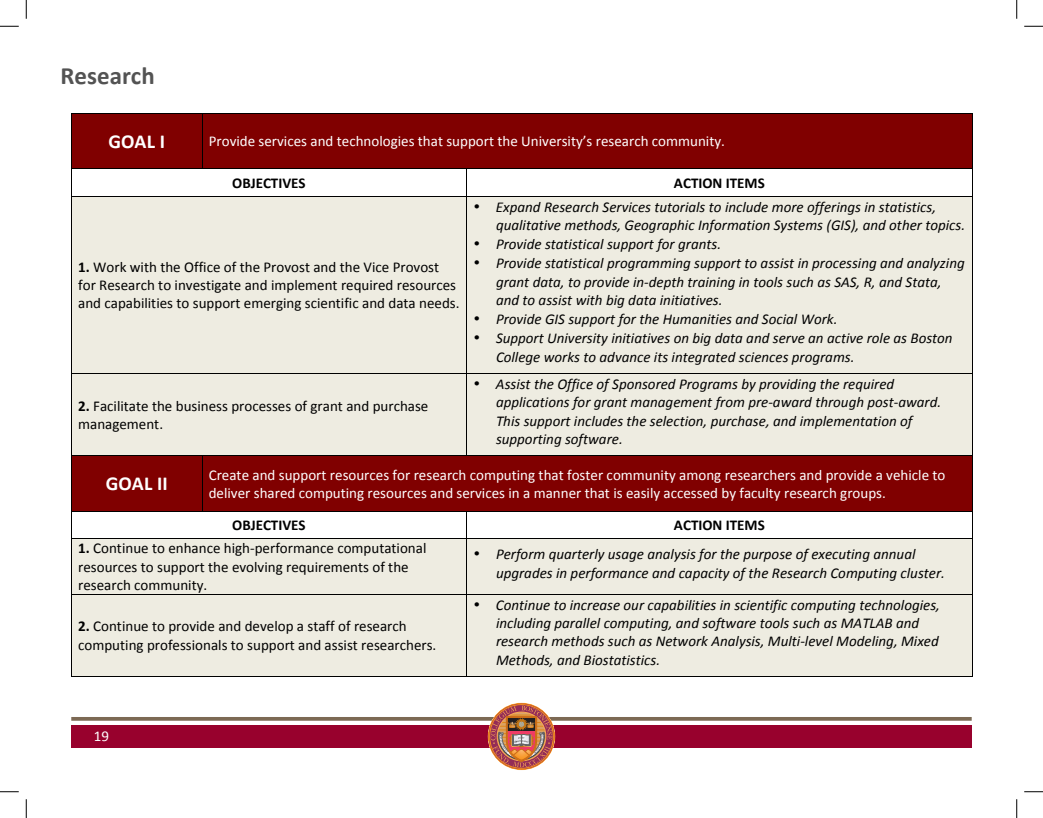
<style>
.page{position:relative;width:1043px;height:818px;background:#fff}
.page>*{position:absolute;margin:0;border:0;box-sizing:border-box;transform-origin:0 0}
.t1{font:700 24.88px "Calibri";color:#535353}
.t2{font:700 19.75px "Calibri";letter-spacing:.005em;color:#fff}
.t3{font:italic 15px/18.2px "Calibri";color:#000}
.t4{font:15px/18.2px "Calibri";color:#000}
.t5{font:15px/18.2px "Calibri";color:#fff}
.t6{font:700 15px "Calibri";color:#000}
.s1{font-weight:700}
</style>
<div class="page">
<div style="left:71px;top:725px;width:900px;height:22px;background:#98012d"></div>
<hr style="left:71px;top:717px;width:900px;height:3px;background:#7c6954">
<svg style="left:489px;top:703px;width:65px;height:66px"></svg>
<div style="left:72px;top:113px;width:130px;height:55px;background:#800000"></div>
<div style="left:202px;top:113px;width:769px;height:55px;background:#800000"></div>
<hr style="left:72px;top:113px;width:130px;height:1px;background:#000">
<hr style="left:202px;top:113px;width:769px;height:1px;background:#000">
<hr style="left:71px;top:113px;width:1px;height:55px;background:#000">
<hr style="left:202px;top:113px;width:1px;height:55px;background:#000">
<hr style="left:971px;top:113px;width:1px;height:55px;background:#000">
<hr style="left:72px;top:168px;width:130px;height:1px;background:#000">
<hr style="left:202px;top:168px;width:264px;height:1px;background:#000">
<hr style="left:467px;top:168px;width:504px;height:1px;background:#000">
<div style="left:72px;top:197px;width:394px;height:176px;background:#eeece1"></div>
<div style="left:467px;top:197px;width:504px;height:176px;background:#eeece1"></div>
<svg style="left:71px;top:168px;width:1px;height:29px"></svg>
<hr style="left:72px;top:196px;width:394px;height:1px;background:#000">
<svg style="left:466px;top:168px;width:1px;height:29px"></svg>
<hr style="left:467px;top:196px;width:504px;height:1px;background:#000">
<hr style="left:71px;top:197px;width:1px;height:176px;background:#000">
<hr style="left:466px;top:197px;width:1px;height:176px;background:#000">
<hr style="left:971px;top:197px;width:1px;height:176px;background:#000">
<div style="left:72px;top:373px;width:394px;height:82px;background:#eeece1"></div>
<div style="left:467px;top:373px;width:504px;height:82px;background:#eeece1"></div>
<hr style="left:72px;top:373px;width:394px;height:1px;background:#000">
<hr style="left:467px;top:373px;width:504px;height:1px;background:#000">
<hr style="left:71px;top:373px;width:1px;height:82px;background:#000">
<hr style="left:466px;top:373px;width:1px;height:82px;background:#000">
<hr style="left:971px;top:373px;width:1px;height:82px;background:#000">
<div style="left:72px;top:456px;width:130px;height:54px;background:#800000"></div>
<div style="left:202px;top:456px;width:769px;height:54px;background:#800000"></div>
<hr style="left:72px;top:455px;width:130px;height:1px;background:#000">
<hr style="left:202px;top:455px;width:264px;height:1px;background:#000">
<hr style="left:467px;top:455px;width:504px;height:1px;background:#000">
<hr style="left:71px;top:456px;width:1px;height:54px;background:#000">
<hr style="left:202px;top:456px;width:1px;height:54px;background:#000">
<hr style="left:971px;top:456px;width:1px;height:54px;background:#000">
<hr style="left:72px;top:510px;width:130px;height:1px;background:#000">
<hr style="left:202px;top:510px;width:264px;height:1px;background:#000">
<hr style="left:467px;top:510px;width:504px;height:1px;background:#000">
<div style="left:72px;top:539px;width:394px;height:55px;background:#eeece1"></div>
<div style="left:467px;top:539px;width:504px;height:55px;background:#eeece1"></div>
<svg style="left:71px;top:510px;width:1px;height:29px"></svg>
<hr style="left:72px;top:538px;width:394px;height:1px;background:#000">
<svg style="left:466px;top:510px;width:1px;height:29px"></svg>
<hr style="left:467px;top:538px;width:504px;height:1px;background:#000">
<hr style="left:71px;top:539px;width:1px;height:55px;background:#000">
<hr style="left:466px;top:539px;width:1px;height:55px;background:#000">
<hr style="left:971px;top:539px;width:1px;height:55px;background:#000">
<div style="left:72px;top:594px;width:394px;height:82px;background:#eeece1"></div>
<div style="left:467px;top:594px;width:504px;height:82px;background:#eeece1"></div>
<hr style="left:72px;top:594px;width:394px;height:1px;background:#000">
<hr style="left:467px;top:594px;width:504px;height:1px;background:#000">
<hr style="left:71px;top:594px;width:1px;height:82px;background:#000">
<hr style="left:72px;top:676px;width:394px;height:1px;background:#000">
<hr style="left:466px;top:594px;width:1px;height:82px;background:#000">
<hr style="left:467px;top:676px;width:504px;height:1px;background:#000">
<hr style="left:971px;top:594px;width:1px;height:82px;background:#000">
<svg style="left:0;top:25px;width:19px;height:2px"></svg>
<svg style="left:1024px;top:25px;width:18px;height:2px"></svg>
<svg style="left:0;top:791px;width:19px;height:1px"></svg>
<svg style="left:1024px;top:791px;width:18px;height:1px"></svg>
<svg style="left:25px;top:0;width:2px;height:19px"></svg>
<svg style="left:25px;top:799px;width:2px;height:19px"></svg>
<svg style="left:1016px;top:0;width:1px;height:19px"></svg>
<svg style="left:1016px;top:799px;width:1px;height:19px"></svg>
<h1 class="t1" style="left:60px;top:60px;width:96px">Research</h1>
<h2 class="t2" style="left:108px;top:128px;width:58px">GOAL I</h2>
<p class="t5" style="left:209px;top:132px;width:518px">Provide services and technologies that support the University’s research community.</p>
<p class="t6" style="left:232px;top:173px;width:75px">OBJECTIVES</p>
<p class="t6" style="left:674px;top:173px;width:92px">ACTION ITEMS</p>
<p class="t4" style="left:78px;top:258px;width:383px"><span class="s1">1.</span> Work with the Office of the Provost and the Vice Provost for Research to investigate and implement required resources and capabilities to support emerging scientific and data needs.</p>
<p class="t4" style="left:78px;top:396px;width:352px"><span class="s1">2.</span> Facilitate the business processes of grant and purchase management.</p>
<p class="t3" style="left:496px;top:197px;width:470px;text-indent:-22px">• Expand Research Services tutorials to include more offerings in statistics, qualitative methods, Geographic Information Systems (GIS), and other topics.</p>
<p class="t3" style="left:473px;top:234px;width:249px">• Provide statistical support for grants.</p>
<p class="t3" style="left:496px;top:253px;width:470px;text-indent:-22px">• Provide statistical programming support to assist in processing and analyzing grant data, to provide in--‐depth training in tools such as SAS, R, and Stata, and to assist with big data initiatives.</p>
<p class="t3" style="left:473px;top:309px;width:365px">• Provide GIS support for the Humanities and Social Work.</p>
<p class="t3" style="left:496px;top:328px;width:458px;text-indent:-22px">• Support University initiatives on big data and serve an active role as Boston<br>College works to advance its integrated sciences programs.</p>
<p class="t3" style="left:496px;top:374px;width:447px;text-indent:-22px">• Assist the Office of Sponsored Programs by providing the required applications for grant management from pre--‐award through post--‐award.<br>This support includes the selection, purchase, and implementation of supporting software.</p>
<h2 class="t2" style="left:106px;top:471px;width:63px">GOAL II</h2>
<p class="t5" style="left:209px;top:465px;width:738px">Create and support resources for research computing that foster community among researchers and provide a vehicle to deliver shared computing resources and services in a manner that is easily accessed by faculty research groups.</p>
<p class="t6" style="left:232px;top:515px;width:75px">OBJECTIVES</p>
<p class="t6" style="left:674px;top:515px;width:92px">ACTION ITEMS</p>
<p class="t4" style="left:78px;top:539px;width:350px"><span class="s1">1.</span> Continue to enhance high--‐performance computational resources to support the evolving requirements of the research community.</p>
<p class="t3" style="left:496px;top:544px;width:450px;line-height:18.6px;text-indent:-22px">• Perform quarterly usage analysis for the purpose of executing annual upgrades in performance and capacity of the Research Computing cluster.</p>
<p class="t4" style="left:78px;top:617px;width:359px"><span class="s1">2.</span> Continue to provide and develop a staff of research computing professionals to support and assist researchers.</p>
<p class="t3" style="left:496px;top:595px;width:445px;text-indent:-22px">• Continue to increase our capabilities in scientific computing technologies, including parallel computing, and software tools such as MATLAB and research methods such as Network Analysis, Multi--‐level Modeling, Mixed Methods, and Biostatistics.</p>
<p class="t5" style="left:94px;top:727px;width:17px">19</p>
</div>
